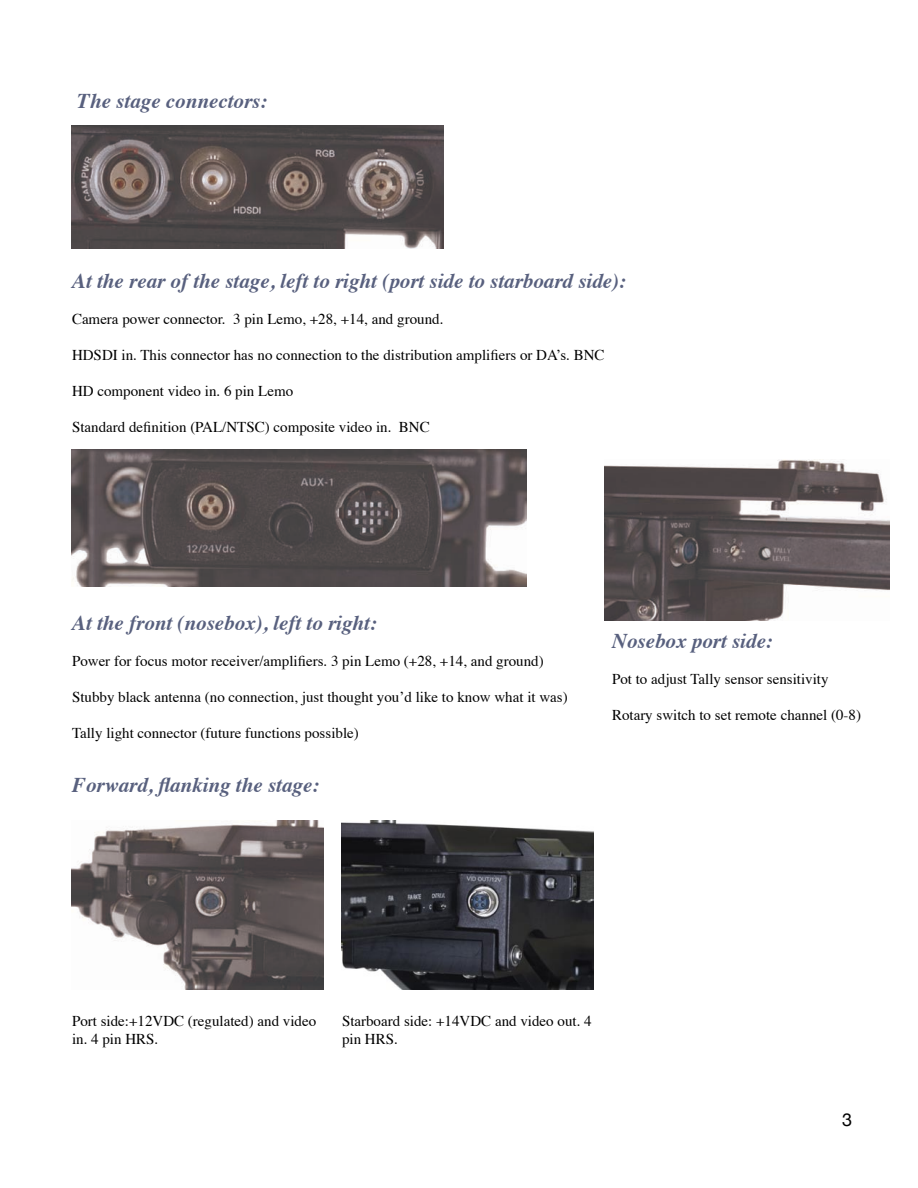
<style>
.page{position:relative;width:918px;height:1188px;background:#fff}
.page>*{position:absolute;margin:0;border:0;box-sizing:border-box;transform-origin:0 0}
.t1{font:italic 700 21px "Times";color:#58607e}
.t2{font:18px "Helvetica Neue";color:#000}
.t3{font:15px/18px "Times";color:#000}
</style>
<div class="page">
<img style="left:72px;top:126px;width:371px;height:123px">
<img style="left:72px;top:821px;width:252px;height:169px">
<img style="left:72px;top:450px;width:454px;height:136px">
<img style="left:342px;top:821px;width:252px;height:169px">
<img style="left:605px;top:459px;width:284px;height:162px">
<h1 class="t1" style="left:77px;top:81px;width:192px">The stage connectors:</h1>
<h1 class="t1" style="left:72px;top:261px;width:556px">At the rear of the stage, left to right (port side to starboard side):</h1>
<p class="t3" style="left:72px;top:309px;width:373px">Camera power connector. 3 pin Lemo, +28, +14, and ground.</p>
<p class="t3" style="left:72px;top:345px;width:534px">HDSDI in. This connector has no connection to the distribution amplifiers or DA’s. BNC</p>
<p class="t3" style="left:72px;top:381px;width:223px">HD component video in. 6 pin Lemo</p>
<p class="t3" style="left:72px;top:417px;width:359px">Standard definition (PAL/NTSC) composite video in. BNC</p>
<h1 class="t1" style="left:72px;top:603px;width:307px">At the front (nosebox), left to right:</h1>
<p class="t3" style="left:72px;top:651px;width:473px">Power for focus motor receiver/amplifiers. 3 pin Lemo (+28, +14, and ground)</p>
<p class="t3" style="left:72px;top:687px;width:497px">Stubby black antenna (no connection, just thought you’d like to know what it was)</p>
<p class="t3" style="left:72px;top:723px;width:288px">Tally light connector (future functions possible)</p>
<h1 class="t1" style="left:72px;top:765px;width:249px">Forward, flanking the stage:</h1>
<h1 class="t1" style="left:612px;top:621px;width:162px">Nosebox port side:</h1>
<p class="t3" style="left:612px;top:669px;width:218px">Pot to adjust Tally sensor sensitivity</p>
<p class="t3" style="left:612px;top:705px;width:251px">Rotary switch to set remote channel (0-8)</p>
<p class="t3" style="left:72px;top:1011px;width:246px">Port side:+12VDC (regulated) and video in. 4 pin HRS.</p>
<p class="t3" style="left:342px;top:1011px;width:251px">Starboard side: +14VDC and video out. 4 pin HRS.</p>
<p class="t2" style="left:842px;top:1109px;width:12px">3</p>
</div>
